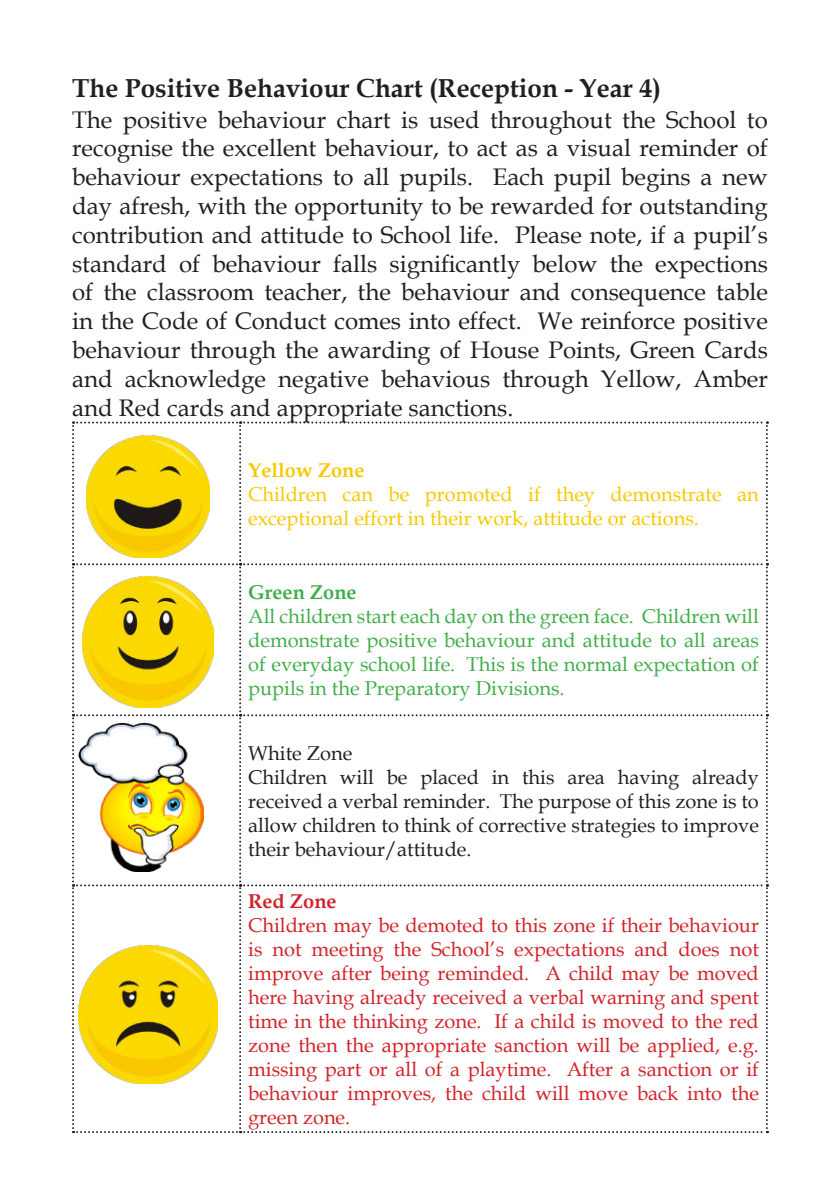
<style>
.page{position:relative;width:840px;height:1191px;background:#fff}
.page>*{position:absolute;margin:0;border:0;box-sizing:border-box;transform-origin:0 0}
.t1{font:700 26px "Book Antiqua";color:#231f20}
.t2{font:24px/28.8px "Book Antiqua";color:#231f20;text-align:justify}
.t3{font:20px/24px "Book Antiqua";color:#d1232a;text-align:justify}
.t4{font:20px/24px "Book Antiqua";color:#40ae49;text-align:justify}
.t5{font:20px/24px "Book Antiqua";color:#231f20}
.t6{font:20px/24px "Book Antiqua";color:#f9c800}
.t7{font:700 20px "Book Antiqua";color:#f9c800}
.t8{font:700 20px "Book Antiqua";color:#40ae49}
.t9{font:700 20px "Book Antiqua";color:#d1232a}
</style>
<div class="page">
<svg style="left:72px;top:421px;width:695px;height:712px"></svg>
<img style="left:82px;top:576px;width:132px;height:131px">
<img style="left:78px;top:722px;width:126px;height:150px">
<img style="left:79px;top:945px;width:138px;height:138px">
<img style="left:87px;top:435px;width:122px;height:122px">
<p class="t1" style="left:72px;top:78px;width:590px">The Positive Behaviour Chart (Reception - Year 4)</p>
<p class="t2" style="left:72px;top:108px;width:697px">The positive behaviour chart is used throughout the School to recognise the excellent behaviour, to act as a visual reminder of behaviour expectations to all pupils. Each pupil begins a new day afresh, with the opportunity to be rewarded for outstanding contribution and attitude to School life. Please note, if a pupil’s standard of behaviour falls significantly below the expections of the classroom teacher, the behaviour and consequence table in the Code of Conduct comes into effect. We reinforce positive behaviour through the awarding of House Points, Green Cards and acknowledge negative behavious through Yellow, Amber and Red cards and appropriate sanctions.</p>
<p class="t7" style="left:248px;top:462px;width:118px">Yellow Zone</p>
<p class="t6" style="left:248px;top:484px;width:512px">Children can be promoted if they demonstrate an exceptional effort in their work, attitude or actions.</p>
<p class="t8" style="left:248px;top:584px;width:110px">Green Zone</p>
<p class="t4" style="left:248px;top:606px;width:512px">All children start each day on the green face. Children will demonstrate positive behaviour and attitude to all areas of everyday school life. This is the normal expectation of pupils in the Preparatory Divisions.</p>
<p class="t5" style="left:248px;top:743px;width:512px">White Zone<br>Children will be placed in this area having already received a verbal reminder. The purpose of this zone is to allow children to think of corrective strategies to improve their behaviour/attitude.</p>
<p class="t9" style="left:248px;top:893px;width:90px">Red Zone</p>
<p class="t3" style="left:248px;top:915px;width:512px">Children may be demoted to this zone if their behaviour is not meeting the School’s expectations and does not improve after being reminded. A child may be moved here having already received a verbal warning and spent time in the thinking zone. If a child is moved to the red zone then the appropriate sanction will be applied, e.g. missing part or all of a playtime. After a sanction or if behaviour improves, the child will move back into the green zone.</p>
</div>
